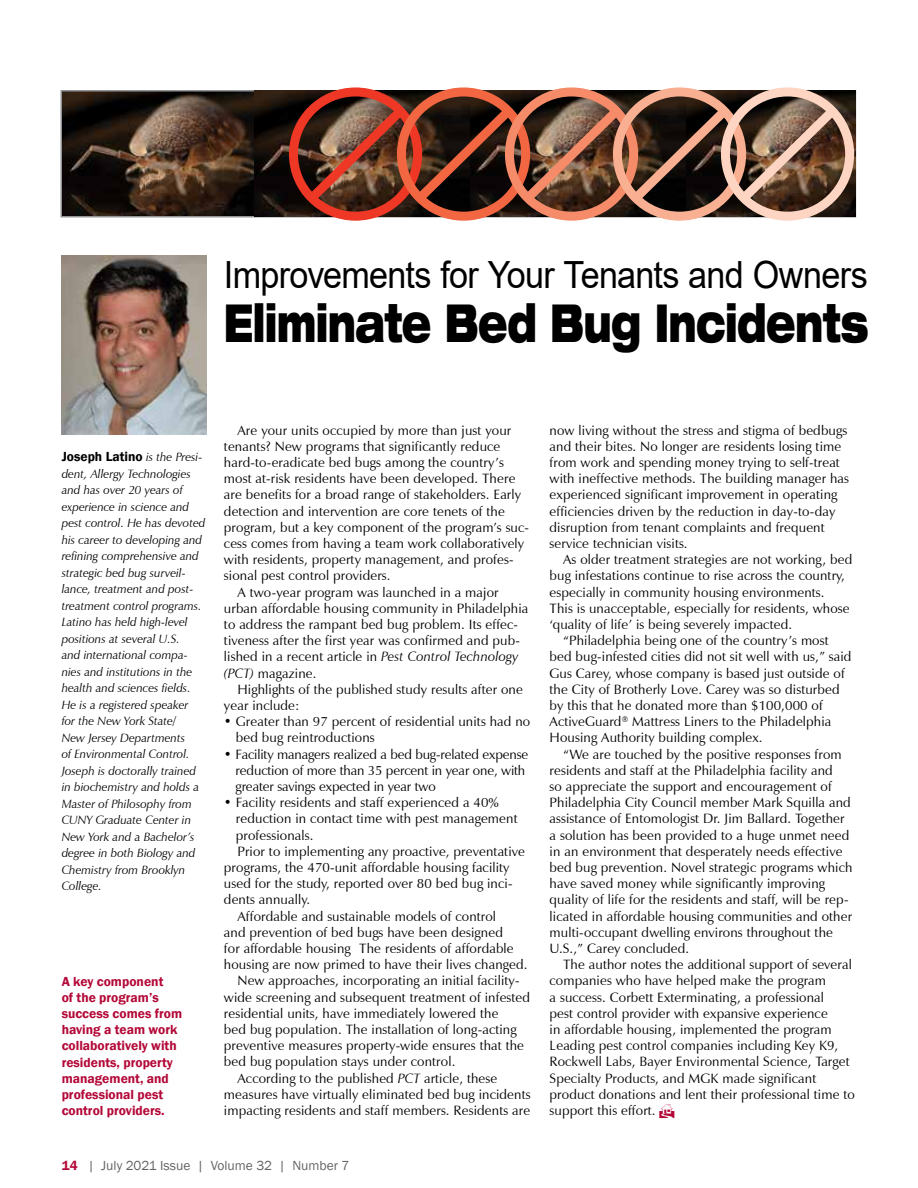
<style>
.page{position:relative;width:918px;height:1188px;background:#fff}
.page>*{position:absolute;margin:0;border:0;box-sizing:border-box;transform-origin:0 0}
.t1{font:900 expanded 52.5px "Helvetica Neue LT Std";letter-spacing:-.02em;color:#000;scale:.65 1}
.t2{font:37.5px "Arial";letter-spacing:-.02em;color:#000;scale:.91 1}
.t3{font:13.5px/16.2px "Zapf Humanist 601 BT";letter-spacing:.01em;color:#000}
.t4{font:600 13.5px/16.2px "Franklin Gothic";color:#b30838}
.t5{font:13.5px/16.2px "Zapf Humanist 601 BT";letter-spacing:-.01em;color:#000}
.t6{font:13.5px "Franklin Gothic";color:#636466}
.t7{font:600 13.5px "Franklin Gothic";color:#000}
.t8{font:italic 12px/16.5px "Zapf Humanist 601 BT";color:#000}
.s1{font-family:"Zapf Humanist 601 BT";font-weight:400;font-style:italic;font-size:12px}
.s2{font-style:italic}
.s3{color:#b30838}
.s4{font-weight:600;color:#b30838}
</style>
<div class="page">
<img style="left:63px;top:93px;width:192px;height:122px">
<div style="left:60px;top:90px;width:796px;height:128px;border:2px solid #939598"></div>
<img style="left:62px;top:256px;width:144px;height:179px">
<img style="left:255px;top:91px;width:216px;height:126px">
<img style="left:471px;top:91px;width:216px;height:126px">
<img style="left:687px;top:91px;width:169px;height:126px">
<div style="left:289px;top:87px;width:133px;height:134px;border:9px solid #ee3724;border-radius:50%"></div>
<div style="left:397px;top:87px;width:133px;height:134px;border:9px solid #f26641;border-radius:50%"></div>
<div style="left:505px;top:87px;width:133px;height:134px;border:9px solid #f58b68;border-radius:50%"></div>
<div style="left:613px;top:87px;width:133px;height:134px;border:9px solid #f9af91;border-radius:50%"></div>
<div style="left:721px;top:87px;width:133px;height:134px;border:9px solid #fdd5c2;border-radius:50%"></div>
<img style="left:298px;top:100px;width:546px;height:112px">
<h2 class="t2" style="left:224px;top:249px;width:709px">Improvements for Your Tenants and Owners</h2>
<h1 class="t1" style="left:224px;top:289px;width:993px">Eliminate Bed Bug Incidents</h1>
<p class="t7" style="left:62px;top:448px;width:142px">Joseph Latino <span class="s1">is the Presi-</span></p>
<p class="t8" style="left:62px;top:465px;width:145px">dent, Allergy Technologies and has over 20 years of experience in science and pest control. He has devoted his career to developing and refining comprehensive and strategic bed bug surveil&shy;lance, treatment and post&shy;treatment control programs.<br>Latino has held high-level positions at several U.S.<br>and international compa&shy;nies and institutions in the health and sciences fields.<br>He is a registered speaker<br>for the New York State/<br>New Jersey Departments<br>of Environmental Control.<br>Joseph is doctorally trained in biochemistry and holds a<br>Master of Philosophy from<br>CUNY Graduate Center in<br>New York and a Bachelor’s degree in both Biology and<br>Chemistry from Brooklyn<br>College.</p>
<p class="t4" style="left:62px;top:973px;width:122px">A key component<br>of the program’s success comes from having a team work collaboratively with residents, property management, and professional pest control providers.</p>
<p class="t3" style="left:237px;top:422px;width:275px">Are your units occupied by more than just your</p>
<p class="t3" style="left:224px;top:438px;width:278px">tenants? New programs that significantly reduce</p>
<p class="t3" style="left:224px;top:454px;width:281px">hard-to-eradicate bed bugs among the country’s</p>
<p class="t3" style="left:224px;top:471px;width:293px">most at-risk residents have been developed. There</p>
<p class="t3" style="left:224px;top:487px;width:299px">are benefits for a broad range of stakeholders. Early</p>
<p class="t3" style="left:224px;top:503px;width:282px">detection and intervention are core tenets of the</p>
<p class="t3" style="left:224px;top:519px;width:307px">program, but a key component of the program’s suc-</p>
<p class="t3" style="left:224px;top:535px;width:302px">cess comes from having a team work collaboratively</p>
<p class="t3" style="left:224px;top:552px;width:291px">with residents, property management, and profes-</p>
<p class="t3" style="left:224px;top:568px;width:168px">sional pest control providers.</p>
<p class="t3" style="left:237px;top:584px;width:263px">A two-year program was launched in a major</p>
<p class="t3" style="left:224px;top:600px;width:306px">urban affordable housing community in Philadelphia</p>
<p class="t3" style="left:224px;top:616px;width:296px">to address the rampant bed bug problem. Its effec-</p>
<p class="t3" style="left:224px;top:633px;width:298px">tiveness after the first year was confirmed and pub-</p>
<p class="t3" style="left:224px;top:649px;width:296px">lished in a recent article in <span class="s2">Pest Control Technology</span></p>
<p class="t3" style="left:224px;top:665px;width:94px"><span class="s2">(PCT)</span> magazine.</p>
<p class="t3" style="left:237px;top:681px;width:287px">Highlights of the published study results after one</p>
<p class="t3" style="left:224px;top:697px;width:77px">year include:</p>
<p class="t3" style="left:236px;top:714px;width:296px;text-indent:-12px">• Greater than 97 percent of residential units had no bed bug reintroductions</p>
<p class="t5" style="left:236px;top:746px;width:294px;text-indent:-12px">• Facility managers realized a bed bug-related expense reduction of more than 35 percent in year one, with greater savings expected in year two</p>
<p class="t3" style="left:224px;top:795px;width:277px">• Facility residents and staff experienced a 40%</p>
<p class="t3" style="left:236px;top:811px;width:283px">reduction in contact time with pest management</p>
<p class="t3" style="left:236px;top:827px;width:79px">professionals.</p>
<p class="t3" style="left:237px;top:843px;width:289px">Prior to implementing any proactive, preventative</p>
<p class="t3" style="left:224px;top:859px;width:287px">programs, the 470-unit affordable housing facility</p>
<p class="t3" style="left:224px;top:876px;width:290px">used for the study, reported over 80 bed bug inci-</p>
<p class="t3" style="left:224px;top:892px;width:88px">dents annually.</p>
<p class="t3" style="left:237px;top:908px;width:260px">Affordable and sustainable models of control</p>
<p class="t3" style="left:224px;top:924px;width:280px">and prevention of bed bugs have been designed</p>
<p class="t3" style="left:224px;top:940px;width:291px">for affordable housing The residents of affordable</p>
<p class="t3" style="left:224px;top:957px;width:305px">housing are now primed to have their lives changed.</p>
<p class="t3" style="left:237px;top:973px;width:284px">New approaches, incorporating an initial facility-</p>
<p class="t3" style="left:224px;top:989px;width:308px">wide screening and subsequent treatment of infested</p>
<p class="t3" style="left:224px;top:1005px;width:276px">residential units, have immediately lowered the</p>
<p class="t3" style="left:224px;top:1021px;width:294px">bed bug population. The installation of long-acting</p>
<p class="t3" style="left:224px;top:1038px;width:302px">preventive measures property-wide ensures that the</p>
<p class="t3" style="left:224px;top:1054px;width:233px">bed bug population stays under control.</p>
<p class="t3" style="left:237px;top:1070px;width:261px">According to the published <span class="s2">PCT</span> article, these</p>
<p class="t3" style="left:224px;top:1086px;width:308px">measures have virtually eliminated bed bug incidents</p>
<p class="t3" style="left:224px;top:1102px;width:308px">impacting residents and staff members. Residents are</p>
<p class="t3" style="left:550px;top:422px;width:301px">now living without the stress and stigma of bedbugs and their bites. No longer are residents losing time from work and spending money trying to self-treat with ineffective methods. The building manager has experienced significant improvement in operating efficiencies driven by the reduction in day-to-day disruption from tenant complaints and frequent service technician visits.</p>
<p class="t3" style="left:563px;top:552px;width:291px">As older treatment strategies are not working, bed</p>
<p class="t3" style="left:550px;top:568px;width:297px">bug infestations continue to rise across the country,</p>
<p class="t3" style="left:550px;top:584px;width:277px">especially in community housing environments.</p>
<p class="t3" style="left:550px;top:600px;width:302px">This is unacceptable, especially for residents, whose</p>
<p class="t3" style="left:550px;top:616px;width:244px">‘quality of life’ is being severely impacted.</p>
<p class="t3" style="left:563px;top:633px;width:267px">“Philadelphia being one of the country’s most</p>
<p class="t3" style="left:550px;top:649px;width:303px">bed bug-infested cities did not sit well with us,” said</p>
<p class="t3" style="left:550px;top:665px;width:297px">Gus Carey, whose company is based just outside of</p>
<p class="t3" style="left:550px;top:681px;width:291px">the City of Brotherly Love. Carey was so disturbed</p>
<p class="t3" style="left:550px;top:697px;width:275px">by this that he donated more than $100,000 of</p>
<p class="t3" style="left:550px;top:714px;width:283px">ActiveGuard<sup>®</sup> Mattress Liners to the Philadelphia</p>
<p class="t3" style="left:550px;top:730px;width:215px">Housing Authority building complex.</p>
<p class="t3" style="left:563px;top:746px;width:280px">“We are touched by the positive responses from</p>
<p class="t3" style="left:550px;top:762px;width:285px">residents and staff at the Philadelphia facility and</p>
<p class="t3" style="left:550px;top:778px;width:284px">so appreciate the support and encouragement of</p>
<p class="t3" style="left:550px;top:795px;width:303px">Philadelphia City Council member Mark Squilla and</p>
<p class="t3" style="left:550px;top:811px;width:297px">assistance of Entomologist Dr. Jim Ballard. Together</p>
<p class="t3" style="left:550px;top:827px;width:301px">a solution has been provided to a huge unmet need</p>
<p class="t3" style="left:550px;top:843px;width:294px">in an environment that desperately needs effective</p>
<p class="t3" style="left:550px;top:859px;width:304px">bed bug prevention. Novel strategic programs which</p>
<p class="t3" style="left:550px;top:876px;width:277px">have saved money while significantly improving</p>
<p class="t3" style="left:550px;top:892px;width:301px">quality of life for the residents and staff, will be rep-</p>
<p class="t3" style="left:550px;top:908px;width:304px">licated in affordable housing communities and other</p>
<p class="t3" style="left:550px;top:924px;width:285px">multi-occupant dwelling environs throughout the</p>
<p class="t3" style="left:550px;top:940px;width:141px">U.S.,” Carey concluded.</p>
<p class="t3" style="left:563px;top:957px;width:290px">The author notes the additional support of several</p>
<p class="t3" style="left:550px;top:973px;width:278px">companies who have helped make the program</p>
<p class="t3" style="left:550px;top:989px;width:276px">a success. Corbett Exterminating, a professional</p>
<p class="t3" style="left:550px;top:1005px;width:280px">pest control provider with expansive experience</p>
<p class="t3" style="left:550px;top:1021px;width:284px">in affordable housing, implemented the program</p>
<p class="t3" style="left:550px;top:1038px;width:290px">Leading pest control companies including Key K9,</p>
<p class="t3" style="left:550px;top:1054px;width:302px">Rockwell Labs, Bayer Environmental Science, Target</p>
<p class="t3" style="left:550px;top:1070px;width:268px">Specialty Products, and MGK made significant</p>
<p class="t3" style="left:550px;top:1086px;width:307px">product donations and lent their professional time to</p>
<p class="t3" style="left:550px;top:1102px;width:127px">support this effort. <span class="s3">★</span></p>
<p class="t6" style="left:62px;top:1157px;width:289px"><span class="s4">14</span> | July 2021 Issue | Volume 32 | Number 7</p>
</div>
